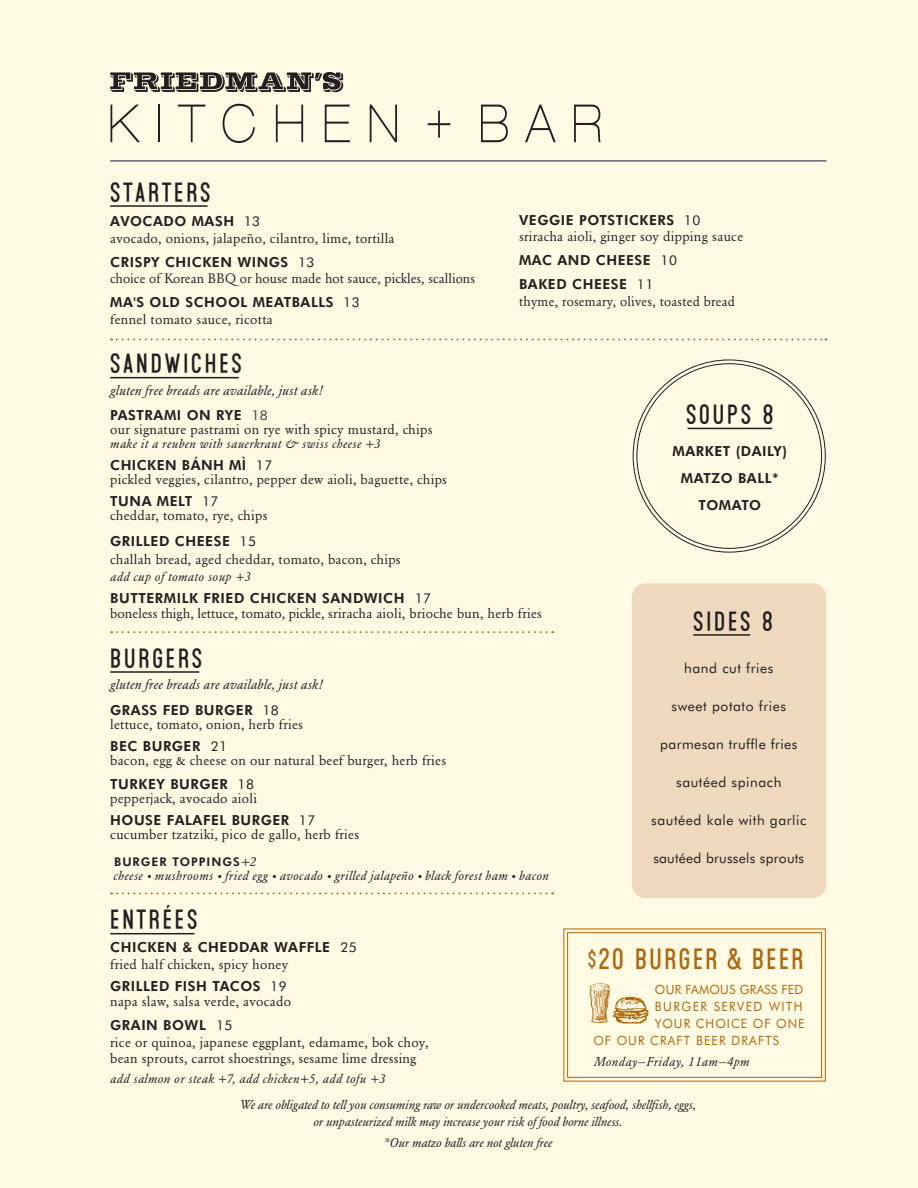
<style>
.page{position:relative;width:918px;height:1188px;background:#fefae4}
.page>*{position:absolute;margin:0;border:0;box-sizing:border-box;transform-origin:0 0}
.t1{font:700 21px "Varche Caps";letter-spacing:.125em;color:#af680e}
.t2{font:700 19.5px "Varche Caps";letter-spacing:.15em;color:#231f20}
.t3{font:800 13.8px/26.7px "Futura BT";letter-spacing:.04em;color:#231f20}
.t4{font:13.8px "Futura BT";letter-spacing:.04em;color:#231f20}
.t5{font:13.8px "Futura BT";letter-spacing:.015em;color:#231f20}
.t6{font:13.5px/16.5px "Garamond BE";letter-spacing:.02em;color:#231f20}
.t7{font:italic 13.5px "Garamond BE";letter-spacing:.02em;color:#231f20}
.t8{font:13.5px "Garamond BE";color:#231f20}
.t9{font:italic 12.75px/16.5px "Garamond BE";color:#231f20;text-align:center}
.t10{font:italic 12.75px "Garamond BE";letter-spacing:.04em;color:#231f20}
.t11{font:italic 12.75px "Garamond BE";letter-spacing:.02em;color:#231f20}
.t12{font:12.75px "Futura BT";letter-spacing:.085em;color:#af680e;scale:.95 1}
.t13{font:12.75px "Futura BT";letter-spacing:.025em;color:#af680e;scale:.95 1}
.t14{font:12.75px "Futura BT";letter-spacing:.125em;color:#af680e;scale:.95 1}
.t15{font:800 12px "Futura BT";letter-spacing:.085em;color:#231f20}
.s1{font-weight:400;font-size:13.5px}
.s2{font-weight:400;font-size:13.5px;color:#3e3e3f}
.s3{font-family:"Garamond BE";font-weight:400;font-style:italic;font-size:12.75px}
.s4{font-size:15.75px}
</style>
<div class="page">
<hr style="left:110px;top:377px;width:129px;height:1px;background:#231f20">
<hr style="left:110px;top:671px;width:89px;height:2px;background:#231f20">
<hr style="left:110px;top:933px;width:84px;height:1px;background:#231f20">
<div style="left:632px;top:583px;width:194px;height:315px;background:#eed8be;border-radius:14px"></div>
<hr style="left:693px;top:634px;width:57px;height:2px;background:#231f20">
<hr style="left:110px;top:160px;width:716px;height:2px;background:#636366">
<svg style="left:111px;top:631px;width:442px;height:2px"></svg>
<svg style="left:111px;top:339px;width:716px;height:1px"></svg>
<svg style="left:111px;top:892px;width:442px;height:2px"></svg>
<svg style="left:110px;top:72px;width:233px;height:20px"></svg>
<svg style="left:110px;top:105px;width:30px;height:37px"></svg>
<hr style="left:158px;top:105px;width:2px;height:37px;background:#231f20">
<svg style="left:178px;top:105px;width:27px;height:37px"></svg>
<svg style="left:223px;top:104px;width:32px;height:39px"></svg>
<svg style="left:276px;top:105px;width:27px;height:37px"></svg>
<svg style="left:325px;top:105px;width:25px;height:37px"></svg>
<svg style="left:370px;top:105px;width:27px;height:37px"></svg>
<svg style="left:428px;top:111px;width:22px;height:27px"></svg>
<svg style="left:481px;top:105px;width:27px;height:37px"></svg>
<svg style="left:525px;top:105px;width:31px;height:37px"></svg>
<svg style="left:574px;top:105px;width:27px;height:37px"></svg>
<hr style="left:110px;top:205px;width:98px;height:2px;background:#231f20">
<hr style="left:688px;top:428px;width:84px;height:1px;background:#231f20">
<svg style="left:563px;top:928px;width:263px;height:154px"></svg>
<img style="left:613px;top:998px;width:35px;height:26px">
<h2 class="t2" style="left:110px;top:178px;width:102px">STARTERS</h2>
<p class="t3" style="left:110px;top:208px;width:152px">AVOCADO MASH <span class="s1">13</span></p>
<p class="t6" style="left:110px;top:230px;width:286px">avocado, onions, jalapeño, cilantro, lime, tortilla</p>
<p class="t3" style="left:110px;top:248px;width:206px">CRISPY CHICKEN WINGS <span class="s1">13</span></p>
<p class="t6" style="left:110px;top:270px;width:366px">choice of Korean BBQ or house made hot sauce, pickles, scallions</p>
<p class="t3" style="left:110px;top:289px;width:251px">MA'S OLD SCHOOL MEATBALLS <span class="s1">13</span></p>
<p class="t6" style="left:110px;top:311px;width:164px">fennel tomato sauce, ricotta</p>
<p class="t3" style="left:519px;top:206px;width:183px">VEGGIE POTSTICKERS <span class="s1">10</span></p>
<p class="t6" style="left:519px;top:229px;width:226px">sriracha aioli, ginger soy dipping sauce</p>
<p class="t3" style="left:519px;top:248px;width:159px;line-height:24px">MAC AND CHEESE <span class="s1">10<br></span>BAKED CHEESE <span class="s1">11</span></p>
<p class="t6" style="left:519px;top:293px;width:217px">thyme, rosemary, olives, toasted bread</p>
<h2 class="t2" style="left:110px;top:349px;width:133px">SANDWICHES</h2>
<p class="t7" style="left:110px;top:383px;width:214px">gluten free breads are available, just ask!</p>
<p class="t3" style="left:110px;top:401px;width:159px">PASTRAMI ON RYE <span class="s2">18</span></p>
<p class="t6" style="left:110px;top:421px;width:324px">our signature pastrami on rye with spicy mustard, chips</p>
<p class="t10" style="left:110px;top:437px;width:272px">make it a reuben with sauerkraut &amp; swiss cheese +3</p>
<p class="t3" style="left:110px;top:452px;width:164px">CHICKEN BÁNH MÌ <span class="s1">17</span></p>
<p class="t6" style="left:110px;top:472px;width:338px">pickled veggies, cilantro, pepper dew aioli, baguette, chips</p>
<p class="t3" style="left:110px;top:488px;width:110px">TUNA MELT <span class="s1">17</span></p>
<p class="t6" style="left:110px;top:508px;width:159px">cheddar, tomato, rye, chips</p>
<p class="t3" style="left:110px;top:528px;width:147px">GRILLED CHEESE <span class="s1">15</span></p>
<p class="t6" style="left:110px;top:551px;width:292px">challah bread, aged cheddar, tomato, bacon, chips</p>
<p class="t10" style="left:110px;top:569px;width:142px">add cup of tomato soup +3</p>
<p class="t3" style="left:110px;top:585px;width:322px">BUTTERMILK FRIED CHICKEN SANDWICH <span class="s1">17</span></p>
<p class="t8" style="left:110px;top:606px;width:433px">boneless thigh, lettuce, tomato, pickle, sriracha aioli, brioche bun, herb fries</p>
<h2 class="t2" style="left:110px;top:643px;width:94px">BURGERS</h2>
<p class="t7" style="left:110px;top:677px;width:214px">gluten free breads are available, just ask!</p>
<p class="t3" style="left:110px;top:696px;width:170px">GRASS FED BURGER <span class="s1">18</span></p>
<p class="t6" style="left:110px;top:716px;width:194px">lettuce, tomato, onion, herb fries</p>
<p class="t3" style="left:110px;top:732px;width:118px">BEC BURGER <span class="s1">21</span></p>
<p class="t6" style="left:110px;top:752px;width:337px">bacon, egg &amp; cheese on our natural beef burger, herb fries</p>
<p class="t3" style="left:110px;top:771px;width:145px">TURKEY BURGER <span class="s1">18</span></p>
<p class="t6" style="left:110px;top:790px;width:148px">pepperjack, avocado aioli</p>
<p class="t3" style="left:110px;top:807px;width:207px">HOUSE FALAFEL BURGER <span class="s1">17</span></p>
<p class="t6" style="left:110px;top:826px;width:250px">cucumber tzatziki, pico de gallo, herb fries</p>
<p class="t15" style="left:114px;top:854px;width:143px">BURGER TOPPINGS<span class="s3">+2</span></p>
<p class="t11" style="left:114px;top:868px;width:437px">cheese • mushrooms • fried egg • avocado • grilled jalapeño • black forest ham • bacon</p>
<h2 class="t2" style="left:110px;top:905px;width:89px">ENTRÉES</h2>
<p class="t3" style="left:110px;top:934px;width:248px">CHICKEN &amp; CHEDDAR WAFFLE <span class="s1">25</span></p>
<p class="t6" style="left:110px;top:956px;width:179px">fried half chicken, spicy honey</p>
<p class="t3" style="left:110px;top:973px;width:178px">GRILLED FISH TACOS <span class="s1">19</span></p>
<p class="t6" style="left:110px;top:994px;width:182px">napa slaw, salsa verde, avocado</p>
<p class="t3" style="left:110px;top:1012px;width:124px">GRAIN BOWL <span class="s1">15</span></p>
<p class="t6" style="left:110px;top:1034px;width:320px">rice or quinoa, japanese eggplant, edamame, bok choy, bean sprouts, carrot shoestrings, sesame lime dressing</p>
<p class="t10" style="left:110px;top:1071px;width:277px">add salmon or steak +7, add chicken+5, add tofu +3</p>
<h2 class="t2" style="left:686px;top:400px;width:89px">SOUPS 8</h2>
<p class="t3" style="left:673px;top:438px;width:116px;text-align:center">MARKET (DAILY)<br>MATZO BALL*<br>TOMATO</p>
<h2 class="t2" style="left:693px;top:606px;width:81px">SIDES 8</h2>
<p class="t4" style="left:684px;top:659px;width:91px">hand cut fries</p>
<p class="t4" style="left:672px;top:698px;width:116px">sweet potato fries</p>
<p class="t4" style="left:660px;top:736px;width:139px">parmesan truffle fries</p>
<p class="t4" style="left:676px;top:774px;width:107px">sautéed spinach</p>
<p class="t4" style="left:651px;top:812px;width:157px">sautéed kale with garlic</p>
<p class="t5" style="left:653px;top:850px;width:152px">sautéed brussels sprouts</p>
<h1 class="t1" style="left:588px;top:944px;width:217px"><span class="s4">$</span>20 BURGER &amp; BEER</h1>
<p class="t13" style="left:655px;top:981px;width:158px">OUR FAMOUS GRASS FED</p>
<p class="t14" style="left:655px;top:999px;width:157px">BURGER SERVED WITH</p>
<p class="t12" style="left:655px;top:1016px;width:159px">YOUR CHOICE OF ONE</p>
<p class="t12" style="left:593px;top:1033px;width:197px">OF OUR CRAFT BEER DRAFTS</p>
<p class="t10" style="left:593px;top:1054px;width:157px">Monday—Friday, 11am—4pm</p>
<p class="t9" style="left:240px;top:1096px;width:458px">We are obligated to tell you consuming raw or undercooked meats, poultry, seafood, shellfish, eggs, or unpasteurized milk may increase your risk of food borne illness.</p>
<p class="t9" style="left:384px;top:1135px;width:170px">*Our matzo balls are not gluten free</p>
</div>
